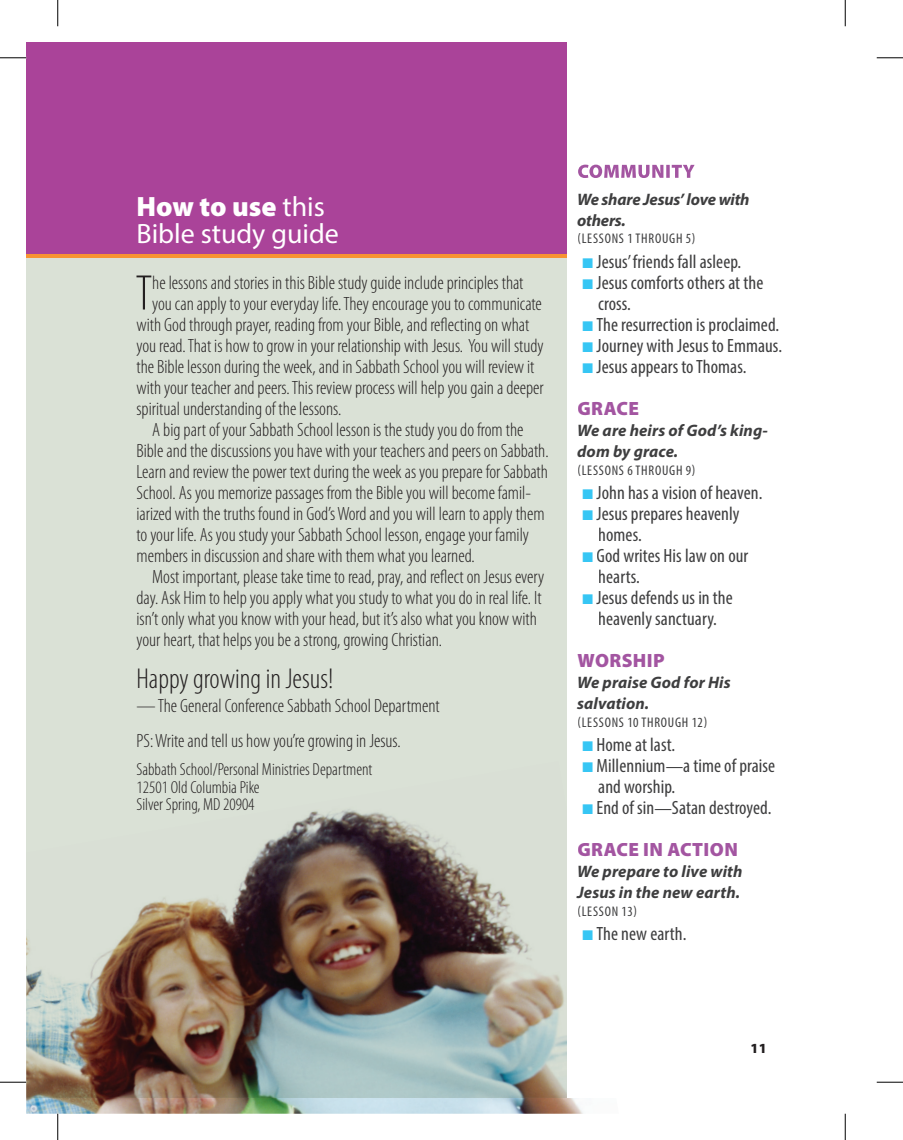
<style>
.page{position:relative;width:903px;height:1140px;background:#fff}
.page>*{position:absolute;margin:0;border:0;box-sizing:border-box;transform-origin:0 0}
.t1{font:300 condensed 50.4px "Myriad Pro";color:#231f20}
.t2{font:300 condensed 28.88px "Myriad Pro";color:#231f20}
.t3{font:28px/27.3px "Myriad Pro";color:#fff}
.t4{font:300 condensed 19.25px/35px "Myriad Pro";color:#231f20}
.t5{font:condensed 19.25px/21px "Myriad Pro";letter-spacing:.005em;color:#3e3e3f}
.t6{font:900 19.25px "Myriad Pro";letter-spacing:.02em;color:#a355a1}
.t7{font:300 condensed 17.5px/17.5px "Myriad Pro";color:#231f20}
.t8{font:italic 700 16.62px/21px "Myriad Pro";letter-spacing:.005em;color:#3e3e3f}
.t9{font:italic 700 16.62px/21px "Myriad Pro";letter-spacing:-.015em;color:#3e3e3f}
.t10{font:condensed 14px "Myriad Pro";letter-spacing:.055em;color:#3e3e3f}
.t11{font:900 14px "Myriad Pro";color:#231f20}
.s1{font-weight:900}
.s2{color:#36c6f4}
.s3{font-weight:900;font-stretch:normal;color:#a355a1}
.s4{font-stretch:normal;font-size:17.5px}
</style>
<div class="page">
<div style="left:26px;top:247px;width:835px;height:850px;background:#dae1d6"></div>
<div style="left:26px;top:42px;width:835px;height:214px;background:#aa4399"></div>
<hr style="left:26px;top:255px;width:851px;height:3px;background:#f79332">
<img style="left:26px;top:1097px;width:557px;height:16px">
<img style="left:26px;top:809px;width:541px;height:288px">
<div style="left:567px;top:42px;width:310px;height:1055px;background:#fff"></div>
<svg style="left:578px;top:165px;width:117px;height:13px"></svg>
<svg style="left:0;top:57px;width:26px;height:1px"></svg>
<svg style="left:877px;top:57px;width:26px;height:1px"></svg>
<svg style="left:0;top:1081px;width:26px;height:1px"></svg>
<svg style="left:877px;top:1081px;width:26px;height:1px"></svg>
<svg style="left:57px;top:0;width:1px;height:26px"></svg>
<svg style="left:57px;top:1113px;width:1px;height:26px"></svg>
<svg style="left:845px;top:0;width:1px;height:26px"></svg>
<svg style="left:845px;top:1113px;width:1px;height:26px"></svg>
<h3 class="t3" style="left:136px;top:192px;width:204px"><span class="s1">How to use</span> this<br>Bible study guide</h3>
<p class="t9" style="left:577px;top:188px;width:174px">We share Jesus’ love with others.</p>
<p class="t10" style="left:577px;top:230px;width:120px">(LESSONS 1 THROUGH 5)</p>
<p class="t5" style="left:583px;top:251px;width:160px"><span class="s2">■</span> Jesus’ friends fall asleep.</p>
<p class="t5" style="left:598px;top:272px;width:167px;text-indent:-16px"><span class="s2">■</span> Jesus comforts others at the cross.</p>
<p class="t5" style="left:583px;top:314px;width:198px"><span class="s2">■</span> The resurrection is proclaimed.</p>
<p class="t5" style="left:583px;top:335px;width:201px"><span class="s2">■</span> Journey with Jesus to Emmaus.</p>
<p class="t5" style="left:577px;top:345px;width:171px;line-height:42px"><span class="s2">■</span> Jesus appears to Thomas.<br><span class="s3">GRACE</span></p>
<p class="t8" style="left:577px;top:419px;width:192px">We are heirs of God’s king&shy;dom by grace.</p>
<p class="t10" style="left:577px;top:461px;width:120px">(LESSONS 6 THROUGH 9)</p>
<p class="t5" style="left:583px;top:482px;width:181px"><span class="s2">■</span> John has a vision of heaven.</p>
<p class="t5" style="left:598px;top:503px;width:143px;text-indent:-16px"><span class="s2">■</span> Jesus prepares heavenly homes.</p>
<p class="t5" style="left:598px;top:545px;width:152px;text-indent:-16px"><span class="s2">■</span> God writes His law on our hearts.</p>
<p class="t5" style="left:583px;top:587px;width:152px;text-align:center"><span class="s2">■</span> Jesus defends us in the heavenly sanctuary.</p>
<p class="t6" style="left:577px;top:647px;width:89px">WORSHIP</p>
<p class="t8" style="left:577px;top:671px;width:155px">We praise God for His salvation.</p>
<p class="t10" style="left:577px;top:713px;width:131px">(LESSONS 10 THROUGH 12)</p>
<p class="t5" style="left:583px;top:734px;width:94px"><span class="s2">■</span> Home at last.</p>
<p class="t5" style="left:598px;top:755px;width:179px;text-indent:-16px"><span class="s2">■</span> Millennium<span class="s4">—</span>a time of praise and worship.</p>
<p class="t5" style="left:577px;top:786px;width:196px;line-height:42px"><span class="s2">■</span> End of sin<span class="s4">—</span>Satan destroyed.<br><span class="s3">GRACE IN ACTION</span></p>
<p class="t8" style="left:577px;top:860px;width:167px">We prepare to live with<br>Jesus in the new earth.</p>
<p class="t10" style="left:577px;top:902px;width:61px">(LESSON 13)</p>
<p class="t5" style="left:583px;top:923px;width:105px"><span class="s2">■</span> The new earth.</p>
<h1 class="t1" style="left:136px;top:266px;width:18px">T</h1>
<p class="t4" style="left:152px;top:265px;width:373px">he lessons and stories in this Bible study guide include principles that</p>
<p class="t4" style="left:152px;top:286px;width:391px">you can apply to your everyday life. They encourage you to communicate</p>
<p class="t4" style="left:136px;top:307px;width:394px">with God through prayer, reading from your Bible, and reflecting on what</p>
<p class="t4" style="left:136px;top:328px;width:409px">you read. That is how to grow in your relationship with Jesus. You will study</p>
<p class="t4" style="left:136px;top:349px;width:399px">the Bible lesson during the week, and in Sabbath School you will review it</p>
<p class="t4" style="left:136px;top:370px;width:409px">with your teacher and peers. This review process will help you gain a deeper</p>
<p class="t4" style="left:136px;top:391px;width:206px">spiritual understanding of the lessons.</p>
<p class="t4" style="left:152px;top:412px;width:373px">A big part of your Sabbath School lesson is the study you do from the</p>
<p class="t4" style="left:136px;top:433px;width:414px">Bible and the discussions you have with your teachers and peers on Sabbath.</p>
<p class="t4" style="left:136px;top:454px;width:413px">Learn and review the power text during the week as you prepare for Sabbath</p>
<p class="t4" style="left:136px;top:475px;width:396px">School. As you memorize passages from the Bible you will become famil-</p>
<p class="t4" style="left:136px;top:496px;width:410px">iarized with the truths found in God’s Word and you will learn to apply them</p>
<p class="t4" style="left:136px;top:517px;width:394px">to your life. As you study your Sabbath School lesson, engage your family</p>
<p class="t4" style="left:136px;top:538px;width:340px">members in discussion and share with them what you learned.</p>
<p class="t4" style="left:152px;top:559px;width:394px">Most important, please take time to read, pray, and reflect on Jesus every</p>
<p class="t4" style="left:136px;top:580px;width:407px">day. Ask Him to help you apply what you study to what you do in real life. It</p>
<p class="t4" style="left:136px;top:601px;width:402px">isn’t only what you know with your head, but it’s also what you know with</p>
<p class="t4" style="left:136px;top:622px;width:307px">your heart, that helps you be a strong, growing Christian.</p>
<h2 class="t2" style="left:136px;top:662px;width:198px">Happy growing in Jesus!</h2>
<p class="t4" style="left:136px;top:688px;width:305px">— The General Conference Sabbath School Department<br>PS: Write and tell us how you’re growing in Jesus.</p>
<p class="t7" style="left:136px;top:761px;width:237px">Sabbath School/Personal Ministries Department<br>12501 Old Columbia Pike<br>Silver Spring, MD 20904</p>
<p class="t11" style="left:751px;top:1038px;width:18px">11</p>
</div>
